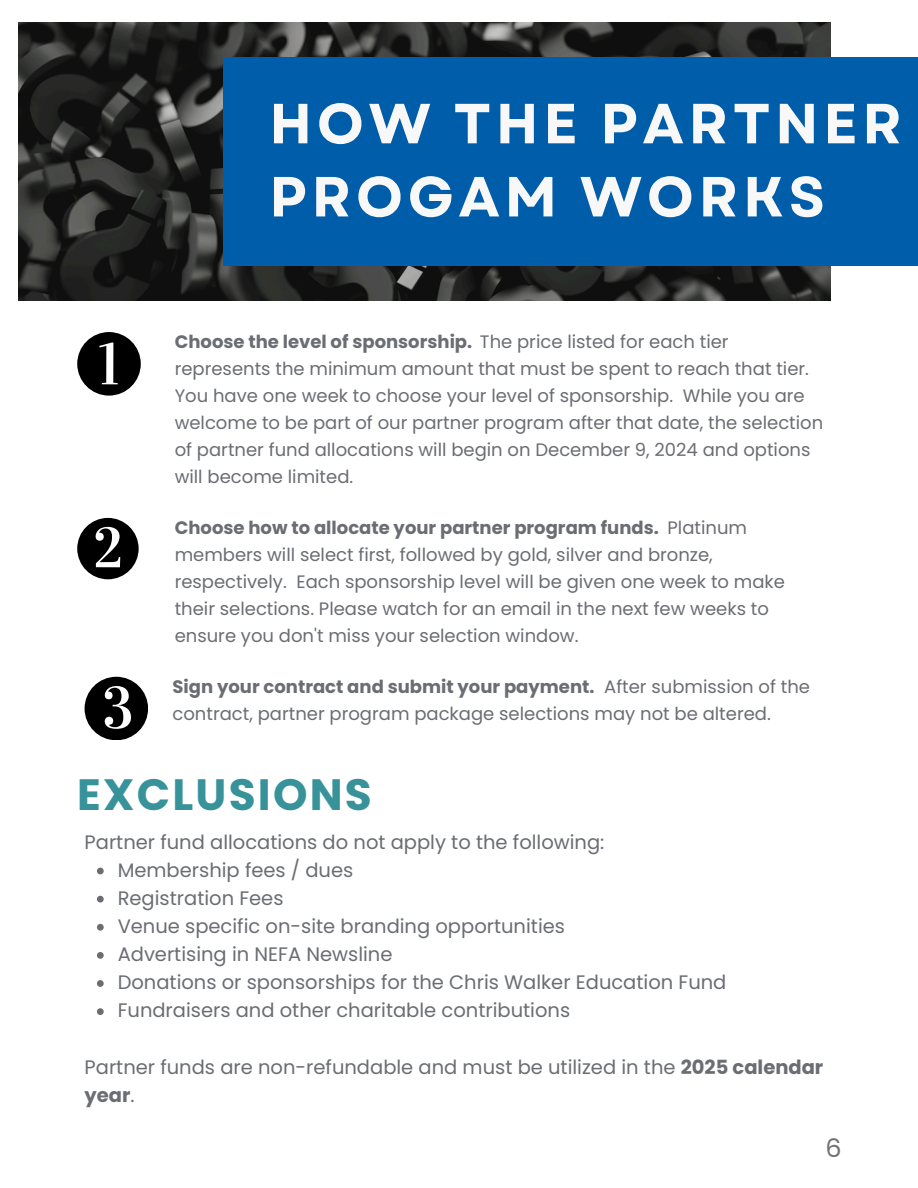
<style>
.page{position:relative;width:918px;height:1188px;background:#fff}
.page>*{position:absolute;margin:0;border:0;box-sizing:border-box;transform-origin:0 0}
.t1{font:700 56.4px/73.2px "Garet";letter-spacing:.085em;color:#f8f8f8}
.t2{font:700 43.8px "Poppins";letter-spacing:.05em;color:#38929a}
.t3{font:25.5px "Poppins";color:#717272}
.t4{font:19.5px/28.2px "Poppins";color:#6a6d72}
.t5{font:18px/27px "Poppins";color:#6a6d72}
.s1{font-weight:700}
</style>
<div class="page">
<img style="left:18px;top:23px;width:812px;height:277px">
<div style="left:223px;top:57px;width:695px;height:208px;background:#005da9"></div>
<svg style="left:77px;top:332px;width:63px;height:63px"></svg>
<svg style="left:77px;top:518px;width:62px;height:61px"></svg>
<svg style="left:85px;top:677px;width:63px;height:63px"></svg>
<svg style="left:97px;top:868px;width:7px;height:6px"></svg>
<svg style="left:97px;top:896px;width:7px;height:7px"></svg>
<svg style="left:97px;top:924px;width:7px;height:7px"></svg>
<svg style="left:97px;top:952px;width:7px;height:7px"></svg>
<svg style="left:97px;top:980px;width:7px;height:7px"></svg>
<svg style="left:97px;top:1008px;width:7px;height:7px"></svg>
<p class="t1" style="left:269px;top:87px;width:634px">HOW THE PARTNER<br>PROGAM WORKS</p>
<p class="t5" style="left:175px;top:329px;width:650px"><span class="s1">Choose the level of sponsorship.</span> The price listed for each tier represents the minimum amount that must be spent to reach that tier.<br>You have one week to choose your level of sponsorship. While you are welcome to be part of our partner program after that date, the selection of partner fund allocations will begin on December 9, 2024 and options will become limited.</p>
<h1 class="t5" style="left:175px;top:515px;width:612px"><span class="s1">Choose how to allocate your partner program funds.</span> Platinum members will select first, followed by gold, silver and bronze, respectively. Each sponsorship level will be given one week to make their selections. Please watch for an email in the next few weeks to</h1>
<p class="t5" style="left:175px;top:623px;width:405px">ensure you don't miss your selection window.</p>
<p class="t5" style="left:173px;top:673px;width:639px"><span class="s1">Sign your contract and submit your payment.</span> After submission of the contract, partner program package selections may not be altered.</p>
<p class="t2" style="left:77px;top:764px;width:296px">EXCLUSIONS</p>
<p class="t4" style="left:85px;top:828px;width:521px">Partner fund allocations do not apply to the following:</p>
<p class="t4" style="left:118px;top:856px;width:237px">Membership fees / dues</p>
<p class="t4" style="left:118px;top:884px;width:167px">Registration Fees</p>
<h2 class="t4" style="left:118px;top:912px;width:449px">Venue specific on-site branding opportunities</h2>
<p class="t4" style="left:118px;top:940px;width:276px">Advertising in NEFA Newsline</p>
<p class="t4" style="left:118px;top:968px;width:610px">Donations or sponsorships for the Chris Walker Education Fund</p>
<p class="t4" style="left:118px;top:996px;width:454px">Fundraisers and other charitable contributions</p>
<p class="t4" style="left:85px;top:1053px;width:740px">Partner funds are non-refundable and must be utilized in the <span class="s1">2025 calendar year</span>.</p>
<p class="t3" style="left:825px;top:1130px;width:18px">6</p>
</div>
